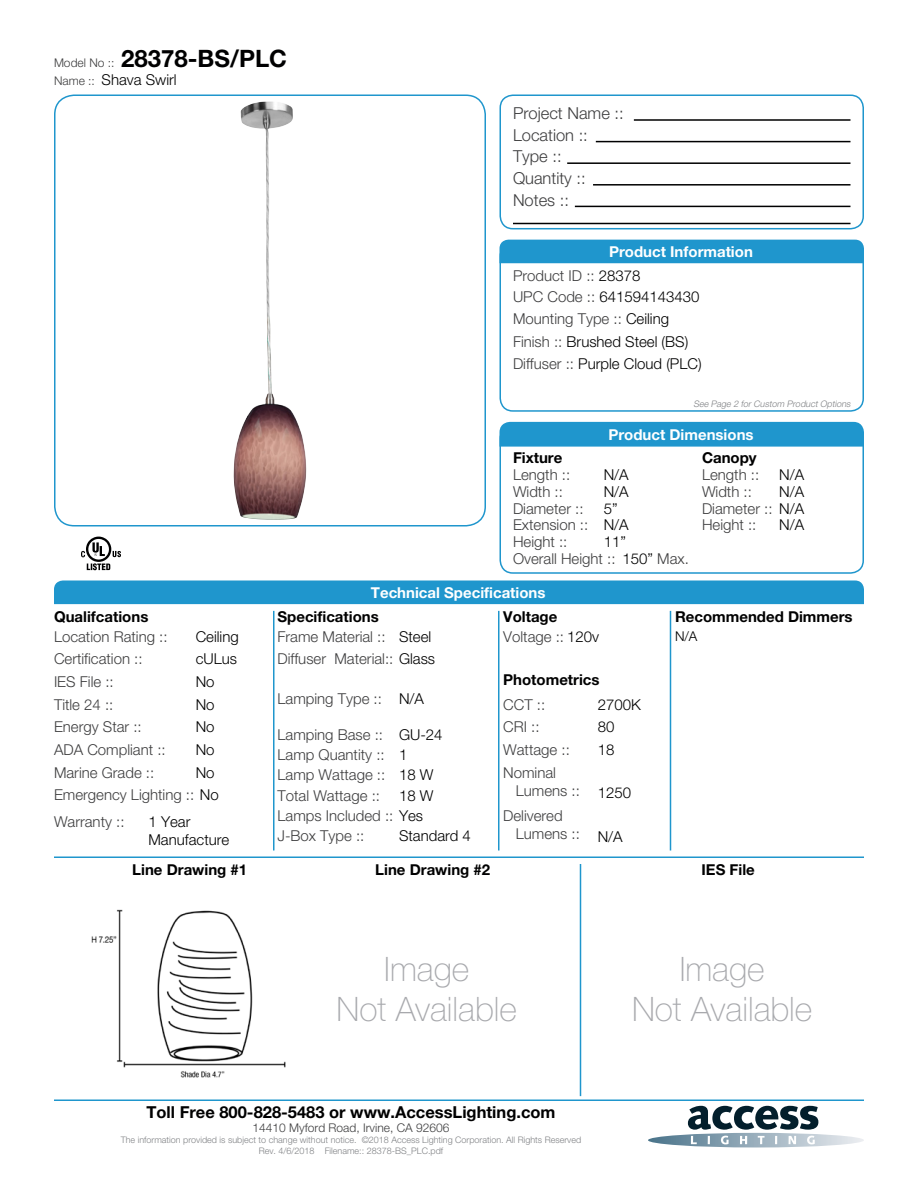
<style>
.page{position:relative;width:918px;height:1188px;background:#fff}
.page>*{position:absolute;margin:0;border:0;box-sizing:border-box;transform-origin:0 0}
.t1{font:100 33.75px/40.5px "Helvetica Neue LT Std";color:#a8a9ad;text-align:center}
.t2{font:700 24px "Helvetica Neue LT Std";color:#000001}
.Left_Justify{font:300 16.5px "Helvetica Neue LT Std";color:#3e3e3f}
.t3{font:700 16.5px "Helvetica Neue LT Std";color:#000001}
.Left_Justify-2{font:300 15px/18px "Helvetica Neue LT Std";color:#3e3e3f}
.Left_Justify-3{font:300 15px/18px "Helvetica Neue LT Std";color:#000001}
.Left_Justify-4{font:700 15px "Helvetica Neue LT Std";color:#000001}
.t4{font:700 15px "Helvetica Neue LT Std";color:#fff}
.Left_Justify-5{font:300 13.5px "Helvetica Neue LT Std";color:#000001}
.t5{font:300 12px "Helvetica Neue LT Std";color:#3e3e3f}
.t6{font:300 9px "Helvetica Neue LT Std";color:#808285}
.Left_Justify-6{font:italic 300 9px "Helvetica Neue LT Std";color:#808285}
.s1{font-weight:300;font-size:12px;color:#3e3e3f}
.s2{font-size:12px;color:#3e3e3f}
.s3{color:#000001}
.s4{color:#3e3e3f}
</style>
<div class="page">
<img style="left:233px;top:101px;width:74px;height:419px">
<svg style="left:648px;top:1106px;width:216px;height:42px"></svg>
<div style="left:499px;top:94px;width:365px;height:135px;border:2px solid #1f96cd;border-radius:13px"></div>
<div style="left:499px;top:243px;width:365px;height:169px;border:2px solid #1f96cd;border-radius:13px"></div>
<div style="left:499px;top:425px;width:365px;height:149px;border:2px solid #1f96cd;border-radius:13px"></div>
<svg style="left:81px;top:537px;width:40px;height:33px"></svg>
<hr style="left:634px;top:119px;width:217px;height:2px;background:#000001">
<hr style="left:596px;top:141px;width:254px;height:1px;background:#000001">
<hr style="left:593px;top:184px;width:258px;height:2px;background:#000001">
<hr style="left:567px;top:162px;width:283px;height:2px;background:#000001">
<hr style="left:575px;top:206px;width:275px;height:1px;background:#000001">
<hr style="left:513px;top:223px;width:337px;height:1px;background:#000001">
<div style="left:500px;top:240px;width:364px;height:23px;background:#1f96cd"></div>
<div style="left:500px;top:422px;width:364px;height:25px;background:#1f96cd"></div>
<div style="left:54px;top:580px;width:810px;height:24px;background:#1f96cd"></div>
<hr style="left:54px;top:856px;width:810px;height:2px;background:#1f96cd">
<hr style="left:54px;top:1100px;width:810px;height:1px;background:#1f96cd">
<img style="left:91px;top:909px;width:195px;height:169px">
<hr style="left:670px;top:611px;width:1px;height:239px;background:#1f96cd">
<hr style="left:580px;top:864px;width:1px;height:232px;background:#1f96cd">
<hr style="left:498px;top:611px;width:2px;height:239px;background:#1f96cd">
<hr style="left:273px;top:611px;width:1px;height:239px;background:#1f96cd">
<div style="left:54px;top:94px;width:432px;height:432px;border:2px solid #1f96cd;border-radius:20px"></div>
<p class="t2" style="left:54px;top:44px;width:235px"><span class="s1">Model No ::</span> 28378-BS/PLC</p>
<p class="Left_Justify-3" style="left:54px;top:70px;width:124px"><span class="s2">Name ::</span> Shava Swirl</p>
<p class="Left_Justify" style="left:513px;top:103px;width:112px">Project Name ::</p>
<p class="Left_Justify" style="left:513px;top:125px;width:76px">Location ::</p>
<p class="Left_Justify" style="left:513px;top:146px;width:50px">Type ::</p>
<p class="Left_Justify" style="left:513px;top:168px;width:74px">Quantity ::</p>
<p class="Left_Justify" style="left:513px;top:190px;width:57px">Notes ::</p>
<p class="t4" style="left:609px;top:242px;width:145px">Product Information</p>
<p class="Left_Justify-2" style="left:513px;top:266px;width:129px">Product ID :: <span class="s3">28378</span></p>
<p class="Left_Justify-3" style="left:513px;top:288px;width:188px"><span class="s4">UPC Code ::</span> 641594143430</p>
<p class="Left_Justify-2" style="left:513px;top:309px;width:158px">Mounting Type :: <span class="s3">Ceiling</span></p>
<p class="Left_Justify-3" style="left:513px;top:333px;width:177px"><span class="s4">Finish ::</span> Brushed Steel (BS)</p>
<p class="Left_Justify-3" style="left:513px;top:354px;width:190px"><span class="s4">Diffuser ::</span> Purple Cloud (PLC)</p>
<p class="Left_Justify-6" style="left:693px;top:399px;width:160px">See Page 2 for Custom Product Options</p>
<p class="t4" style="left:608px;top:425px;width:147px">Product Dimensions</p>
<p class="Left_Justify-4" style="left:513px;top:448px;width:51px">Fixture</p>
<p class="Left_Justify-4" style="left:702px;top:448px;width:56px">Canopy</p>
<p class="Left_Justify-2" style="left:513px;top:465px;width:59px">Length ::</p>
<p class="Left_Justify-3" style="left:604px;top:465px;width:27px">N/A</p>
<p class="Left_Justify-2" style="left:702px;top:465px;width:59px">Length ::</p>
<p class="Left_Justify-3" style="left:779px;top:465px;width:27px">N/A</p>
<p class="Left_Justify-2" style="left:513px;top:482px;width:51px">Width ::</p>
<p class="Left_Justify-2" style="left:513px;top:533px;width:56px">Height ::</p>
<p class="Left_Justify-2" style="left:513px;top:499px;width:72px">Diameter ::</p>
<p class="Left_Justify-2" style="left:513px;top:516px;width:77px">Extension ::</p>
<p class="Left_Justify-3" style="left:604px;top:482px;width:27px">N/A</p>
<p class="Left_Justify-3" style="left:604px;top:533px;width:24px">11”</p>
<p class="Left_Justify-3" style="left:779px;top:482px;width:27px">N/A</p>
<p class="Left_Justify-2" style="left:702px;top:482px;width:51px">Width ::</p>
<p class="Left_Justify-3" style="left:604px;top:499px;width:15px">5”</p>
<p class="Left_Justify-2" style="left:702px;top:499px;width:104px">Diameter :: <span class="s3">N/A</span></p>
<p class="Left_Justify-3" style="left:604px;top:516px;width:27px">N/A</p>
<p class="Left_Justify-3" style="left:779px;top:516px;width:27px">N/A</p>
<p class="Left_Justify-2" style="left:702px;top:516px;width:56px">Height ::</p>
<p class="Left_Justify-2" style="left:513px;top:550px;width:104px">Overall Height ::</p>
<p class="Left_Justify-3" style="left:622px;top:550px;width:68px">150” <span class="s4">Max.</span></p>
<p class="t4" style="left:371px;top:583px;width:176px">Technical Specifications</p>
<p class="Left_Justify-4" style="left:54px;top:607px;width:96px">Qualifcations</p>
<p class="Left_Justify-4" style="left:278px;top:607px;width:103px">Specifications</p>
<p class="Left_Justify-4" style="left:503px;top:607px;width:56px">Voltage</p>
<p class="Left_Justify-3" style="left:196px;top:627px;width:45px">Ceiling</p>
<p class="Left_Justify-3" style="left:399px;top:627px;width:34px">Steel</p>
<p class="Left_Justify-2" style="left:54px;top:627px;width:115px">Location Rating ::</p>
<p class="Left_Justify-2" style="left:278px;top:627px;width:110px">Frame Material ::</p>
<p class="Left_Justify-2" style="left:503px;top:627px;width:97px">Voltage :: <span class="s3">120v</span></p>
<p class="Left_Justify-2" style="left:54px;top:650px;width:90px">Certification ::</p>
<p class="Left_Justify-2" style="left:54px;top:695px;width:61px">Title 24 ::</p>
<p class="Left_Justify-3" style="left:196px;top:650px;width:43px">cULus</p>
<p class="Left_Justify-3" style="left:196px;top:673px;width:20px">No</p>
<p class="Left_Justify-3" style="left:196px;top:695px;width:20px">No</p>
<p class="Left_Justify-3" style="left:196px;top:718px;width:20px">No</p>
<p class="Left_Justify-3" style="left:196px;top:740px;width:20px">No</p>
<p class="Left_Justify-3" style="left:196px;top:763px;width:20px">No</p>
<p class="Left_Justify-2" style="left:54px;top:673px;width:61px">IES File ::</p>
<p class="Left_Justify-2" style="left:54px;top:718px;width:89px">Energy Star ::</p>
<p class="Left_Justify-2" style="left:54px;top:740px;width:113px">ADA Compliant ::</p>
<p class="Left_Justify-2" style="left:54px;top:763px;width:102px">Marine Grade ::</p>
<p class="Left_Justify-2" style="left:54px;top:786px;width:166px">Emergency Lighting :: <span class="s3">No</span></p>
<p class="Left_Justify-2" style="left:54px;top:813px;width:72px">Warranty ::</p>
<p class="Left_Justify-3" style="left:148px;top:813px;width:82px">1 Year<br>Manufacture</p>
<p class="Left_Justify-2" style="left:278px;top:650px;width:159px">Diffuser Material:: <span class="s3">Glass</span></p>
<p class="Left_Justify-2" style="left:278px;top:689px;width:106px">Lamping Type ::</p>
<p class="Left_Justify-2" style="left:278px;top:725px;width:107px">Lamping Base ::</p>
<p class="Left_Justify-2" style="left:278px;top:746px;width:109px">Lamp Quantity ::</p>
<p class="Left_Justify-2" style="left:278px;top:766px;width:109px">Lamp Wattage ::</p>
<p class="Left_Justify-2" style="left:278px;top:786px;width:104px">Total Wattage ::</p>
<p class="Left_Justify-2" style="left:278px;top:806px;width:147px">Lamps Included :: <span class="s3">Yes</span></p>
<p class="Left_Justify-2" style="left:278px;top:826px;width:88px">J-Box Type ::</p>
<p class="Left_Justify-3" style="left:399px;top:689px;width:27px">N/A</p>
<p class="Left_Justify-3" style="left:399px;top:725px;width:45px">GU-24</p>
<p class="Left_Justify-3" style="left:399px;top:746px;width:10px">1</p>
<p class="Left_Justify-3" style="left:399px;top:766px;width:36px">18 W</p>
<p class="Left_Justify-3" style="left:399px;top:786px;width:36px">18 W</p>
<p class="Left_Justify-3" style="left:399px;top:826px;width:73px">Standard 4</p>
<p class="Left_Justify-4" style="left:503px;top:670px;width:98px">Photometrics</p>
<p class="Left_Justify-2" style="left:503px;top:695px;width:43px">CCT ::</p>
<p class="Left_Justify-2" style="left:503px;top:718px;width:38px">CRI ::</p>
<p class="Left_Justify-2" style="left:503px;top:740px;width:68px">Wattage ::</p>
<p class="Left_Justify-2" style="left:516px;top:763px;width:66px;text-indent:-13px">Nominal<br>Lumens ::</p>
<p class="Left_Justify-2" style="left:516px;top:806px;width:66px;text-indent:-13px">Delivered<br>Lumens ::</p>
<p class="Left_Justify-3" style="left:598px;top:695px;width:45px">2700K</p>
<p class="Left_Justify-3" style="left:598px;top:718px;width:18px">80</p>
<p class="Left_Justify-3" style="left:598px;top:740px;width:18px">18</p>
<p class="Left_Justify-3" style="left:598px;top:783px;width:35px">1250</p>
<p class="Left_Justify-3" style="left:598px;top:827px;width:27px">N/A</p>
<p class="Left_Justify-4" style="left:675px;top:607px;width:179px">Recommended Dimmers</p>
<p class="Left_Justify-5" style="left:675px;top:628px;width:24px">N/A</p>
<p class="Left_Justify-4" style="left:132px;top:860px;width:116px">Line Drawing #1</p>
<p class="Left_Justify-4" style="left:375px;top:860px;width:116px">Line Drawing #2</p>
<p class="Left_Justify-4" style="left:702px;top:860px;width:55px">IES File</p>
<p class="t1" style="left:337px;top:948px;width:182px">Image<br>Not Available</p>
<p class="t1" style="left:632px;top:948px;width:182px">Image<br>Not Available</p>
<p class="t3" style="left:146px;top:1101px;width:411px">Toll Free 800-828-5483 or www.AccessLighting.com</p>
<p class="t5" style="left:253px;top:1120px;width:198px">14410 Myford Road, Irvine, CA 92606</p>
<p class="t6" style="left:121px;top:1134px;width:462px">The information provided is subject to change without notice. ©2018 Access Lighting Corporation. All Rights Reserved</p>
<p class="t6" style="left:259px;top:1145px;width:186px">Rev. 4/6/2018 Filename:: 28378-BS_PLC.pdf</p>
</div>
